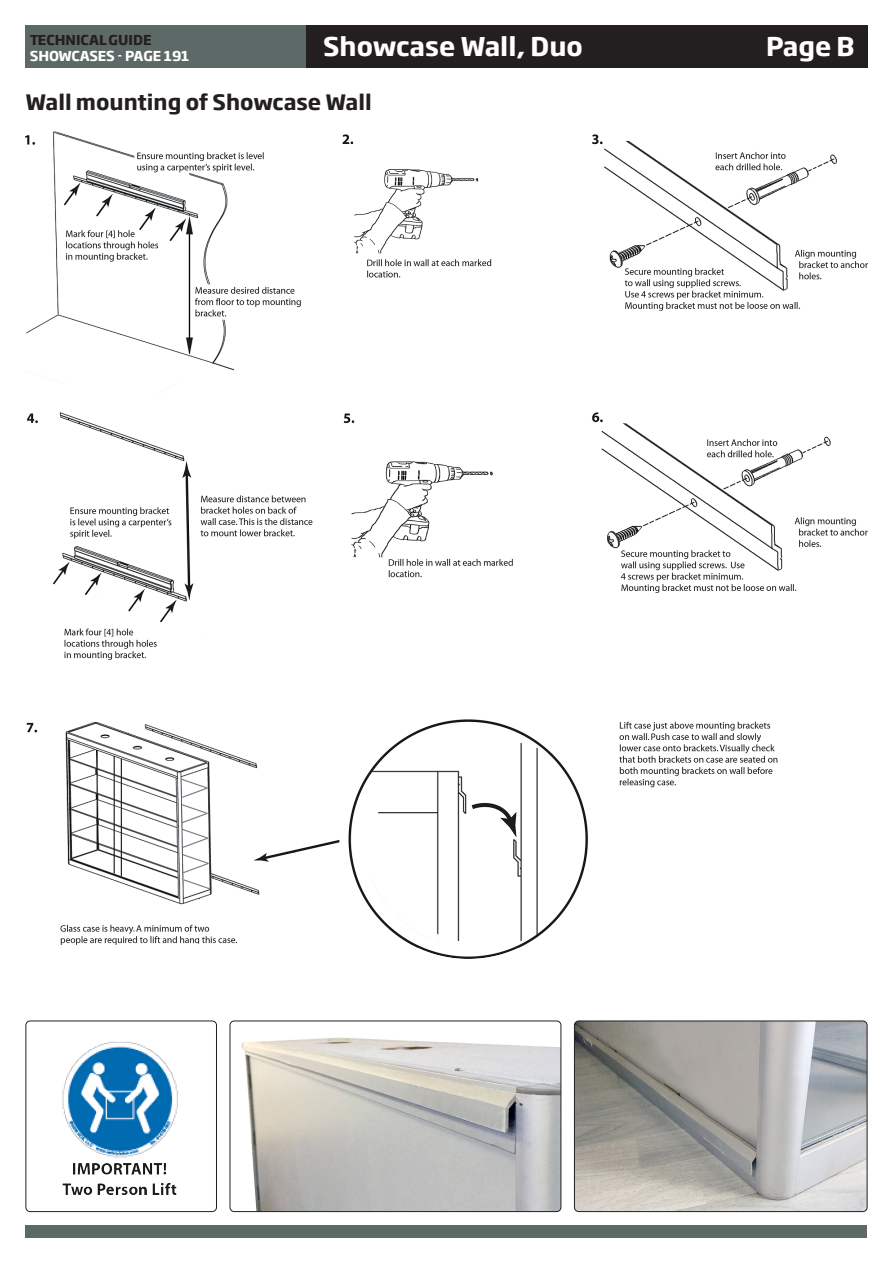
<style>
.page{position:relative;width:893px;height:1263px;background:#fff}
.page>*{position:absolute;margin:0;border:0;box-sizing:border-box;transform-origin:0 0}
.t1{font:700 25.5px "Soho Gothic Pro";color:#fff}
.t2{font:700 21px "Soho Gothic Pro";color:#231f20}
.t3{font:700 13.5px "Soho Gothic Pro";letter-spacing:-.01em;color:#fff}
.t4{font:700 13.5px "Soho Gothic Pro";letter-spacing:.005em;color:#231f20}
</style>
<div class="page">
<div style="left:306px;top:26px;width:561px;height:42px;background:#231f20"></div>
<div style="left:26px;top:26px;width:280px;height:42px;background:#5d6966"></div>
<div style="left:26px;top:1225px;width:841px;height:12px;background:#5d6966"></div>
<div style="left:26px;top:1020px;width:191px;height:192px;border:1px solid #231f20;border-radius:4px"></div>
<img style="left:26px;top:132px;width:842px;height:827px">
<img style="left:230px;top:1022px;width:331px;height:189px">
<div style="left:230px;top:1020px;width:331px;height:192px;border:1px solid #231f20;border-radius:4px"></div>
<img style="left:576px;top:1022px;width:291px;height:189px">
<div style="left:574px;top:1020px;width:293px;height:192px;border:1px solid #231f20;border-radius:4px"></div>
<img style="left:62px;top:1041px;width:116px;height:153px">
<p class="t4" style="left:30px;top:29px;width:123px">TECHNICAL GUIDE</p>
<p class="t3" style="left:30px;top:45px;width:161px">SHOWCASES - PAGE 191</p>
<p class="t1" style="left:323px;top:27px;width:261px">Showcase Wall, Duo</p>
<p class="t1" style="left:766px;top:27px;width:90px">Page B</p>
<p class="t2" style="left:26px;top:86px;width:348px">Wall mounting of Showcase Wall</p>
</div>
